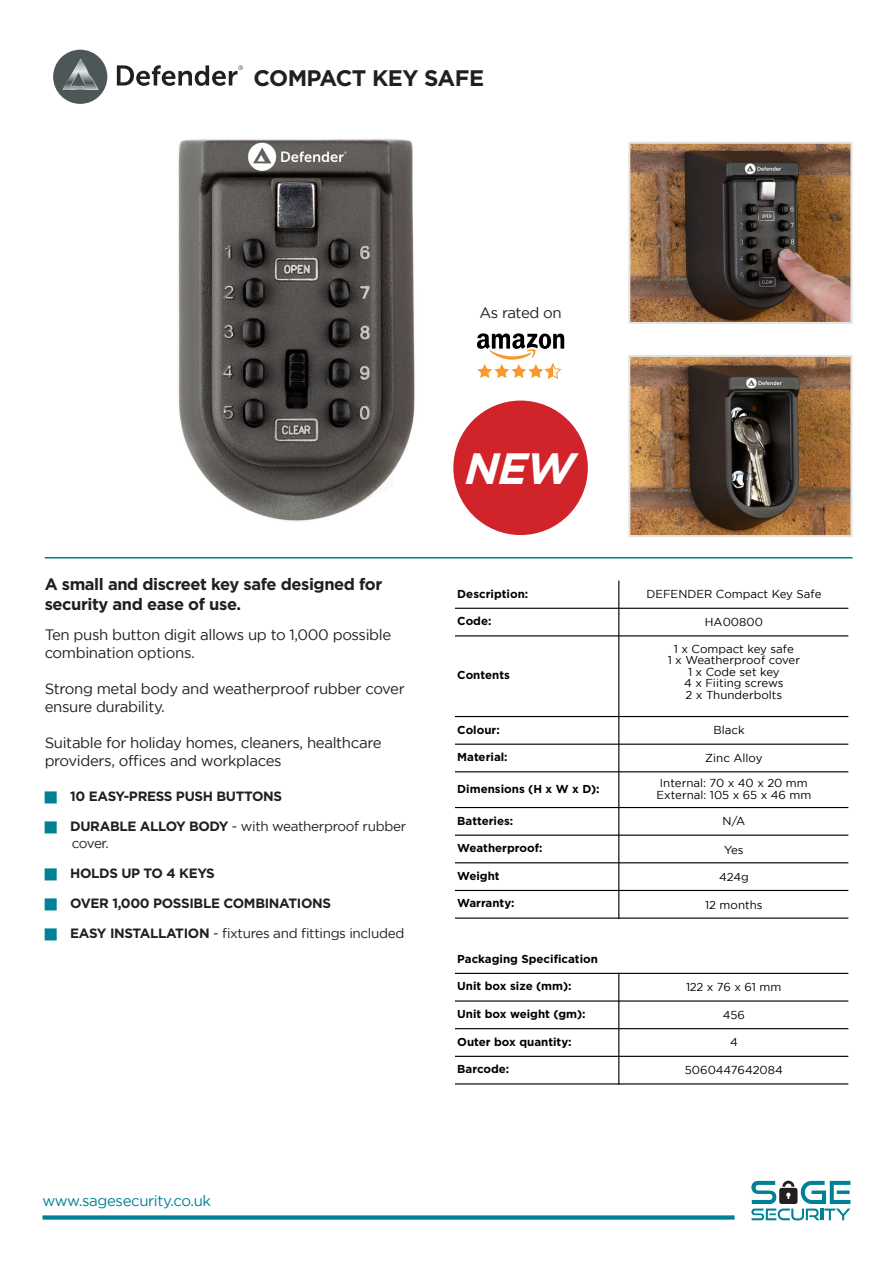
<style>
.page{position:relative;width:893px;height:1263px;background:#fff}
.page>*{position:absolute;margin:0;border:0;box-sizing:border-box;transform-origin:0 0}
.t1{font:italic 700 43.65px "Gotham";color:#fff}
.HEADLINE{font:700 22.5px "Gotham";letter-spacing:-.025em;color:#231f20}
.INTRO_PARA{font:700 16.5px/19.8px "Gotham";letter-spacing:-.025em;color:#231f20}
.INTRO_SUB{font:15px/18px "Gotham";letter-spacing:-.025em;color:#231f20}
.t2{font:15px "Gotham";letter-spacing:-.025em;color:#008195}
.t3{font:13.5px/16.5px "Gotham";letter-spacing:-.025em;color:#231f20}
.t4{font:700 13.5px "Gotham";letter-spacing:-.025em;color:#231f20}
.t5{font:11.55px/11.6px "Gotham";color:#000;text-align:center}
.t6{font:700 11.55px "Gotham";color:#000}
.s1{font-weight:700}
</style>
<div class="page">
<svg style="left:751px;top:1181px;width:99px;height:39px"></svg>
<svg style="left:43px;top:1215px;width:692px;height:4px;background:#198d9f"></svg>
<div style="left:453px;top:401px;width:135px;height:134px;background:#d1232a;border-radius:50%"></div>
<img style="left:178px;top:139px;width:237px;height:382px">
<img style="left:631px;top:358px;width:219px;height:176px">
<div style="left:628px;top:355px;width:225px;height:182px;border:2px solid #e4e5e7"></div>
<img style="left:631px;top:145px;width:219px;height:176px">
<div style="left:628px;top:142px;width:225px;height:182px;border:2px solid #e4e5e7"></div>
<hr style="left:848px;top:581px;width:2px;height:27px;background:#84358e">
<hr style="left:848px;top:608px;width:2px;height:28px;background:#6dd465">
<hr style="left:848px;top:636px;width:2px;height:80px;background:#3e53ba">
<hr style="left:848px;top:716px;width:2px;height:28px;background:#a3fb56">
<hr style="left:848px;top:744px;width:2px;height:28px;background:#e52369">
<hr style="left:848px;top:772px;width:2px;height:35px;background:#01c8c5">
<hr style="left:848px;top:807px;width:2px;height:28px;background:#4b1ddd">
<hr style="left:848px;top:835px;width:2px;height:28px;background:#b80d73">
<hr style="left:848px;top:863px;width:2px;height:27px;background:#fcb536">
<hr style="left:848px;top:890px;width:2px;height:28px;background:#79dd18">
<hr style="left:848px;top:918px;width:2px;height:28px;background:#0d0e75">
<hr style="left:848px;top:946px;width:2px;height:27px;background:#1e9694">
<hr style="left:848px;top:973px;width:2px;height:28px;background:#87985c">
<hr style="left:848px;top:1001px;width:2px;height:28px;background:#4ee37a">
<hr style="left:848px;top:1029px;width:2px;height:27px;background:#2b9b86">
<hr style="left:848px;top:1056px;width:2px;height:28px;background:#9e983c">
<hr style="left:455px;top:1084px;width:164px;height:1px;background:#d41219">
<hr style="left:619px;top:1084px;width:229px;height:1px;background:#ec2b7b">
<hr style="left:618px;top:581px;width:1px;height:338px;background:#000">
<hr style="left:618px;top:973px;width:1px;height:112px;background:#000">
<hr style="left:455px;top:608px;width:393px;height:1px;background:#000">
<hr style="left:455px;top:635px;width:393px;height:1px;background:#000">
<hr style="left:455px;top:716px;width:393px;height:1px;background:#000">
<hr style="left:455px;top:744px;width:393px;height:1px;background:#000">
<hr style="left:455px;top:771px;width:393px;height:1px;background:#000">
<hr style="left:455px;top:807px;width:393px;height:1px;background:#000">
<hr style="left:455px;top:834px;width:393px;height:2px;background:#000">
<hr style="left:455px;top:862px;width:393px;height:1px;background:#000">
<hr style="left:455px;top:890px;width:393px;height:1px;background:#000">
<hr style="left:455px;top:917px;width:393px;height:2px;background:#000">
<hr style="left:455px;top:973px;width:164px;height:1px;background:#000">
<hr style="left:619px;top:973px;width:229px;height:1px;background:#000">
<hr style="left:455px;top:1000px;width:393px;height:1px;background:#000">
<hr style="left:455px;top:1028px;width:393px;height:1px;background:#000">
<hr style="left:455px;top:1056px;width:393px;height:1px;background:#000">
<hr style="left:455px;top:1083px;width:393px;height:1px;background:#000">
<div style="left:53px;top:50px;width:54px;height:54px;background:#4e5758;border-radius:50%"></div>
<svg style="left:63px;top:59px;width:36px;height:31px"></svg>
<svg style="left:117px;top:65px;width:126px;height:21px"></svg>
<hr style="left:45px;top:557px;width:808px;height:1px;background:#008195">
<svg style="left:477px;top:333px;width:87px;height:46px"></svg>
<p class="HEADLINE" style="left:254px;top:65px;width:232px">COMPACT KEY SAFE</p>
<p class="INTRO_SUB" style="left:479px;top:303px;width:84px">As rated on</p>
<p class="INTRO_PARA" style="left:45px;top:574px;width:339px">A small and discreet key safe designed for security and ease of use.</p>
<p class="INTRO_SUB" style="left:45px;top:626px;width:348px">Ten push button digit allows up to 1,000 possible</p>
<p class="INTRO_SUB" style="left:45px;top:644px;width:152px">combination options.</p>
<p class="INTRO_SUB" style="left:45px;top:680px;width:362px">Strong metal body and weatherproof rubber cover ensure durability.</p>
<p class="INTRO_SUB" style="left:45px;top:734px;width:338px">Suitable for holiday homes, cleaners, healthcare</p>
<p class="INTRO_SUB" style="left:45px;top:752px;width:238px">providers, offices and workplaces</p>
<p class="t4" style="left:70px;top:789px;width:214px">10 EASY-PRESS PUSH BUTTONS</p>
<p class="t3" style="left:70px;top:818px;width:337px"><span class="s1">DURABLE ALLOY BODY</span> - with weatherproof rubber cover.</p>
<p class="t4" style="left:70px;top:865px;width:146px">HOLDS UP TO 4 KEYS</p>
<p class="t4" style="left:70px;top:895px;width:262px">OVER 1,000 POSSIBLE COMBINATIONS</p>
<p class="t3" style="left:70px;top:925px;width:336px"><span class="s1">EASY INSTALLATION</span> - fixtures and fittings included</p>
<p class="t2" style="left:43px;top:1192px;width:170px">www.sagesecurity.co.uk</p>
<p class="t1" style="left:465px;top:443px;width:111px">NEW</p>
<p class="t6" style="left:457px;top:587px;width:72px">Description:</p>
<p class="t5" style="left:646px;top:588px;width:177px">DEFENDER Compact Key Safe</p>
<p class="t6" style="left:457px;top:614px;width:36px">Code:</p>
<p class="t5" style="left:705px;top:616px;width:60px">HA00800</p>
<p class="t6" style="left:457px;top:669px;width:54px">Contents</p>
<p class="t5" style="left:668px;top:642px;width:134px">1 x Compact key safe<br>1 x Weatherproof cover<br>1 x Code set key<br>4 x Fiiting screws<br>2 x Thunderbolts</p>
<p class="t6" style="left:457px;top:723px;width:44px">Colour:</p>
<p class="t5" style="left:713px;top:724px;width:33px">Black</p>
<p class="t6" style="left:457px;top:750px;width:52px">Material:</p>
<p class="t5" style="left:705px;top:752px;width:59px">Zinc Alloy</p>
<p class="t6" style="left:457px;top:783px;width:144px">Dimensions (H x W x D):</p>
<p class="t5" style="left:656px;top:777px;width:156px">Internal: 70 x 40 x 20 mm<br>External: 105 x 65 x 46 mm</p>
<p class="t6" style="left:457px;top:814px;width:58px">Batteries:</p>
<p class="t5" style="left:723px;top:815px;width:24px">N/A</p>
<p class="t6" style="left:457px;top:841px;width:87px">Weatherproof:</p>
<p class="t5" style="left:724px;top:843px;width:21px">Yes</p>
<p class="t6" style="left:457px;top:869px;width:44px">Weight</p>
<p class="t5" style="left:719px;top:871px;width:31px">424g</p>
<p class="t6" style="left:457px;top:897px;width:59px">Warranty:</p>
<p class="t5" style="left:705px;top:899px;width:59px">12 months</p>
<p class="t6" style="left:457px;top:952px;width:142px">Packaging Specification</p>
<p class="t6" style="left:457px;top:980px;width:116px">Unit box size (mm):</p>
<p class="t5" style="left:686px;top:981px;width:97px">122 x 76 x 61 mm</p>
<p class="t6" style="left:457px;top:1007px;width:130px">Unit box weight (gm):</p>
<p class="t5" style="left:723px;top:1009px;width:24px">456</p>
<p class="t6" style="left:457px;top:1035px;width:116px">Outer box quantity:</p>
<p class="t5" style="left:730px;top:1036px;width:9px">4</p>
<p class="t6" style="left:457px;top:1062px;width:54px">Barcode:</p>
<p class="t5" style="left:685px;top:1064px;width:99px">5060447642084</p>
</div>
